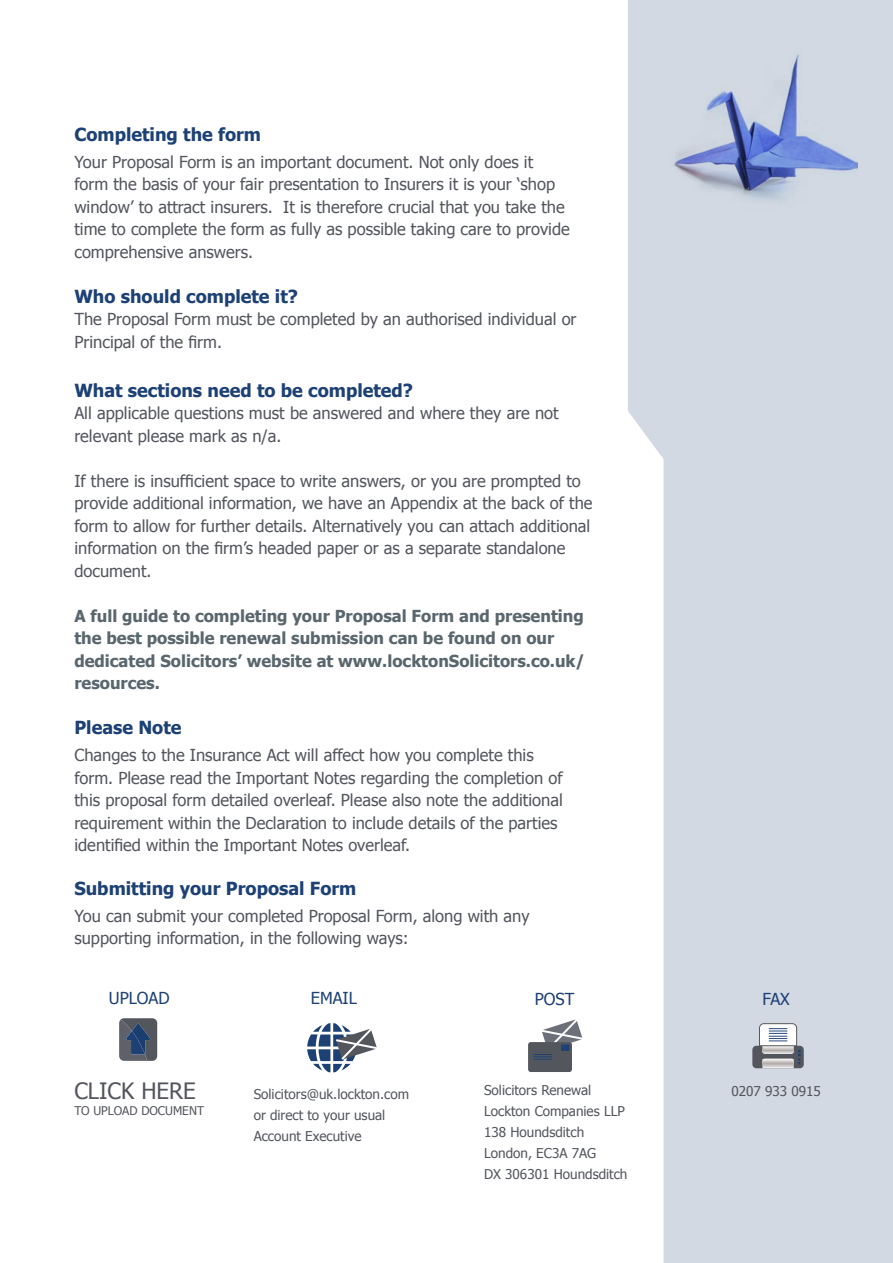
<style>
.page{position:relative;width:893px;height:1263px;background:#fff}
.page>*{position:absolute;margin:0;border:0;box-sizing:border-box;transform-origin:0 0}
.t1{font:22.5px "Tahoma";color:#53565d}
.t2{font:700 18px "Tahoma";color:#1d4175}
.t3{font:16.5px/22.5px "Tahoma";color:#53565d}
.t4{font:700 16.5px/22.5px "Tahoma";color:#59666d}
.t5{font:16.5px "Tahoma";color:#1d4175}
.t6{font:13.5px/21px "Tahoma";color:#53565d}
.t7{font:12px "Tahoma";color:#53565d}
</style>
<div class="page">
<svg style="left:628px;top:0;width:265px;height:1263px;background:#d6dce5"></svg>
<svg style="left:119px;top:1018px;width:38px;height:43px;background:#4e596c"></svg>
<svg style="left:307px;top:1023px;width:70px;height:49px"></svg>
<svg style="left:528px;top:1019px;width:55px;height:53px"></svg>
<img style="left:658px;top:36px;width:199px;height:182px">
<div style="left:752px;top:1046px;width:52px;height:22px;background:#54565d;border-radius:4px"></div>
<svg style="left:759px;top:1023px;width:41px;height:45px"></svg>
<p class="t2" style="left:74px;top:122px;width:188px">Completing the form</p>
<p class="t3" style="left:74px;top:150px;width:497px">Your Proposal Form is an important document. Not only does it form the basis of your fair presentation to Insurers it is your ‘shop window’ to attract insurers. It is therefore crucial that you take the time to complete the form as fully as possible taking care to provide comprehensive answers.</p>
<p class="t2" style="left:74px;top:283px;width:225px">Who should complete it?</p>
<p class="t3" style="left:74px;top:307px;width:504px">The Proposal Form must be completed by an authorised individual or<br>Principal of the firm.</p>
<p class="t2" style="left:74px;top:378px;width:340px">What sections need to be completed?</p>
<p class="t3" style="left:74px;top:401px;width:486px">All applicable questions must be answered and where they are not relevant please mark as n/a.</p>
<p class="t3" style="left:74px;top:469px;width:520px">If there is insufficient space to write answers, or you are prompted to provide additional information, we have an Appendix at the back of the form to allow for further details. Alternatively you can attach additional information on the firm’s headed paper or as a separate standalone document.</p>
<p class="t4" style="left:74px;top:604px;width:512px">A full guide to completing your Proposal Form and presenting the best possible renewal submission can be found on our dedicated Solicitors’ website at www.locktonSolicitors.co.uk/ resources.</p>
<p class="t2" style="left:74px;top:715px;width:109px">Please Note</p>
<p class="t3" style="left:74px;top:743px;width:490px">Changes to the Insurance Act will affect how you complete this form. Please read the Important Notes regarding the completion of this proposal form detailed overleaf. Please also note the additional requirement within the Declaration to include details of the parties identified within the Important Notes overleaf.</p>
<p class="t2" style="left:74px;top:876px;width:283px">Submitting your Proposal Form</p>
<p class="t3" style="left:74px;top:904px;width:457px">You can submit your completed Proposal Form, along with any supporting information, in the following ways:</p>
<p class="t5" style="left:109px;top:987px;width:62px">UPLOAD</p>
<h1 class="t1" style="left:74px;top:1075px;width:123px">CLICK HERE</h1>
<p class="t7" style="left:74px;top:1103px;width:131px">TO UPLOAD DOCUMENT</p>
<p class="t5" style="left:311px;top:987px;width:48px">EMAIL</p>
<p class="t6" style="left:254px;top:1082px;width:157px">Solicitors@uk.lockton.com or direct to your usual<br>Account Executive</p>
<p class="t5" style="left:535px;top:988px;width:41px">POST</p>
<p class="t5" style="left:762px;top:988px;width:29px">FAX</p>
<p class="t6" style="left:484px;top:1079px;width:145px">Solicitors Renewal<br>Lockton Companies LLP<br>138 Houndsditch<br>London, EC3A 7AG<br>DX 306301 Houndsditch</p>
<p class="t6" style="left:731px;top:1080px;width:91px">0207 933 0915</p>
</div>
